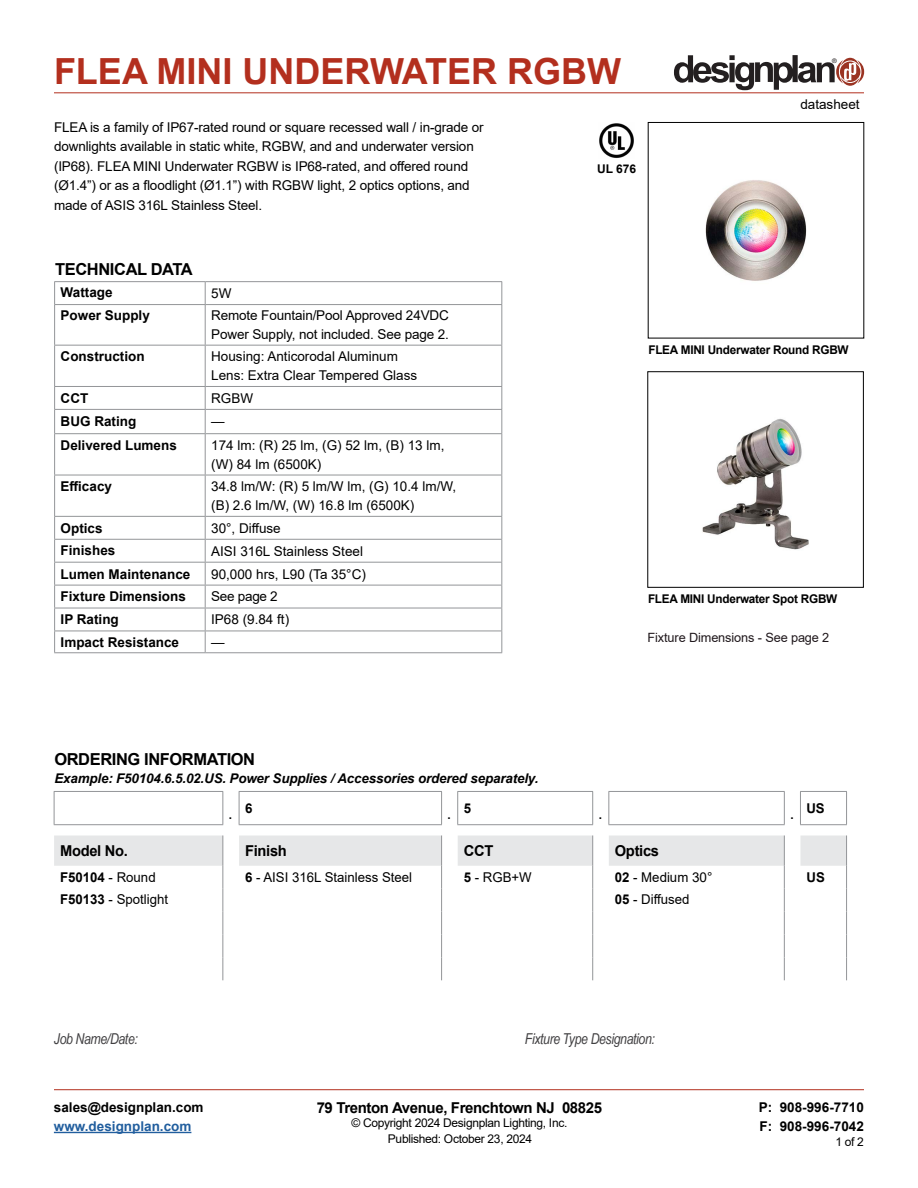
<style>
.page{position:relative;width:918px;height:1188px;background:#fff}
.page>*{position:absolute;margin:0;border:0;box-sizing:border-box;transform-origin:0 0}
.t1{font:700 36px "Arial";color:#b32f1e}
.t2{font:700 16.5px "Arial";letter-spacing:-.025em;color:#000}
.t3{font:700 15px "Arial";letter-spacing:-.025em;color:#000}
.t4{font:italic 15px "Arial Narrow";letter-spacing:-.025em;color:#414042}
.t5{font:13.5px/19.5px "Arial";letter-spacing:-.01em;color:#000}
.t6{font:700 13.5px/19.5px "Arial";color:#000}
.t7{font:700 13.5px "Arial";color:#215e9e}
.t8{font:italic 700 13.35px "Arial";letter-spacing:-.01em;color:#000}
.t9{font:12.75px "Arial";letter-spacing:-.01em;color:#20181c}
.t10{font:12px "Arial";letter-spacing:-.025em;color:#000}
.t11{font:700 12px "Arial";letter-spacing:-.02em;color:#000}
.t12{font:6.3px "Helvetica";color:#231f20}
.s1{font-weight:400}
.s2{font-weight:700}
</style>
<div class="page">
<hr style="left:54px;top:93px;width:810px;height:1px;background:#b32f1e">
<hr style="left:54px;top:1089px;width:810px;height:1px;background:#b32f1e">
<hr style="left:54px;top:1132px;width:137px;height:1px;background:#215e9e">
<svg style="left:674px;top:55px;width:190px;height:35px"></svg>
<hr style="left:54px;top:345px;width:151px;height:1px;background:#939598">
<hr style="left:54px;top:409px;width:151px;height:1px;background:#939598">
<svg style="left:205px;top:387px;width:1px;height:46px"></svg>
<hr style="left:205px;top:345px;width:297px;height:1px;background:#939598">
<hr style="left:205px;top:346px;width:1px;height:40px;background:#939598">
<hr style="left:205px;top:409px;width:297px;height:1px;background:#939598">
<hr style="left:205px;top:434px;width:1px;height:41px;background:#939598">
<hr style="left:205px;top:475px;width:1px;height:41px;background:#939598">
<svg style="left:205px;top:517px;width:1px;height:135px"></svg>
<hr style="left:205px;top:305px;width:1px;height:40px;background:#939598">
<svg style="left:205px;top:282px;width:1px;height:22px"></svg>
<hr style="left:54px;top:305px;width:1px;height:40px;background:#939598">
<hr style="left:501px;top:305px;width:1px;height:40px;background:#939598">
<hr style="left:54px;top:346px;width:1px;height:40px;background:#939598">
<hr style="left:501px;top:346px;width:1px;height:40px;background:#939598">
<hr style="left:54px;top:386px;width:151px;height:1px;background:#939598">
<hr style="left:205px;top:386px;width:297px;height:1px;background:#939598">
<svg style="left:54px;top:387px;width:1px;height:46px"></svg>
<svg style="left:501px;top:387px;width:1px;height:46px"></svg>
<hr style="left:54px;top:433px;width:151px;height:1px;background:#939598">
<hr style="left:54px;top:434px;width:1px;height:41px;background:#939598">
<hr style="left:205px;top:433px;width:297px;height:1px;background:#939598">
<hr style="left:501px;top:434px;width:1px;height:41px;background:#939598">
<hr style="left:54px;top:475px;width:151px;height:1px;background:#939598">
<hr style="left:54px;top:475px;width:1px;height:41px;background:#939598">
<hr style="left:205px;top:475px;width:297px;height:1px;background:#939598">
<hr style="left:501px;top:475px;width:1px;height:41px;background:#939598">
<hr style="left:54px;top:516px;width:151px;height:1px;background:#939598">
<hr style="left:205px;top:516px;width:297px;height:1px;background:#939598">
<hr style="left:54px;top:539px;width:151px;height:1px;background:#939598">
<hr style="left:205px;top:539px;width:297px;height:1px;background:#939598">
<hr style="left:54px;top:562px;width:151px;height:1px;background:#939598">
<hr style="left:205px;top:562px;width:297px;height:1px;background:#939598">
<hr style="left:54px;top:585px;width:151px;height:1px;background:#939598">
<hr style="left:205px;top:585px;width:297px;height:1px;background:#939598">
<hr style="left:54px;top:608px;width:151px;height:1px;background:#939598">
<hr style="left:205px;top:608px;width:297px;height:1px;background:#939598">
<hr style="left:54px;top:631px;width:151px;height:1px;background:#939598">
<svg style="left:54px;top:517px;width:1px;height:135px"></svg>
<hr style="left:205px;top:631px;width:297px;height:1px;background:#939598">
<svg style="left:501px;top:517px;width:1px;height:135px"></svg>
<hr style="left:54px;top:652px;width:151px;height:1px;background:#939598">
<hr style="left:205px;top:652px;width:297px;height:1px;background:#939598">
<hr style="left:54px;top:281px;width:151px;height:1px;background:#939598">
<svg style="left:54px;top:282px;width:1px;height:22px"></svg>
<hr style="left:205px;top:281px;width:297px;height:1px;background:#939598">
<svg style="left:501px;top:282px;width:1px;height:22px"></svg>
<hr style="left:54px;top:304px;width:151px;height:1px;background:#939598">
<hr style="left:205px;top:304px;width:297px;height:1px;background:#939598">
<hr style="left:54px;top:791px;width:169px;height:1px;background:#939598">
<hr style="left:54px;top:792px;width:1px;height:32px;background:#939598">
<hr style="left:222px;top:792px;width:1px;height:32px;background:#939598">
<hr style="left:54px;top:824px;width:169px;height:1px;background:#939598">
<hr style="left:800px;top:791px;width:47px;height:1px;background:#939598">
<hr style="left:800px;top:824px;width:47px;height:1px;background:#939598">
<svg style="left:54px;top:836px;width:793px;height:144px"></svg>
<hr style="left:800px;top:792px;width:1px;height:32px;background:#939598">
<hr style="left:239px;top:791px;width:203px;height:1px;background:#939598">
<hr style="left:239px;top:792px;width:1px;height:32px;background:#939598">
<hr style="left:441px;top:792px;width:1px;height:32px;background:#939598">
<hr style="left:846px;top:792px;width:1px;height:32px;background:#939598">
<hr style="left:239px;top:824px;width:203px;height:1px;background:#939598">
<hr style="left:457px;top:791px;width:136px;height:1px;background:#939598">
<hr style="left:457px;top:792px;width:1px;height:32px;background:#939598">
<hr style="left:592px;top:792px;width:1px;height:32px;background:#939598">
<hr style="left:457px;top:824px;width:136px;height:1px;background:#939598">
<hr style="left:608px;top:791px;width:177px;height:1px;background:#939598">
<hr style="left:608px;top:792px;width:1px;height:32px;background:#939598">
<hr style="left:784px;top:792px;width:1px;height:32px;background:#939598">
<hr style="left:608px;top:824px;width:177px;height:1px;background:#939598">
<img style="left:705px;top:180px;width:102px;height:101px">
<img style="left:702px;top:419px;width:107px;height:131px">
<div style="left:648px;top:372px;width:216px;height:216px;border:1px solid #000"></div>
<img style="left:599px;top:123px;width:35px;height:35px">
<h1 class="t1" style="left:54px;top:46px;width:569px">FLEA MINI UNDERWATER RGBW</h1>
<p class="t12" style="left:832px;top:57px;width:6px">®</p>
<p class="t5" style="left:54px;top:117px;width:431px">FLEA is a family of IP67-rated round or square recessed wall / in-grade or downlights available in static white, RGBW, and and underwater version (IP68). FLEA MINI Underwater RGBW is IP68-rated, and offered round (Ø1.4”) or as a floodlight (Ø1.1”) with RGBW light, 2 optics options, and made of ASIS 316L Stainless Steel.</p>
<p class="t5" style="left:800px;top:95px;width:61px">datasheet</p>
<p class="t11" style="left:597px;top:160px;width:41px">UL 676</p>
<p class="t2" style="left:55px;top:258px;width:139px">TECHNICAL DATA</p>
<p class="t6" style="left:61px;top:283px;width:53px">Wattage</p>
<p class="t5" style="left:211px;top:283px;width:22px">5W</p>
<p class="t6" style="left:61px;top:306px;width:91px">Power Supply</p>
<p class="t5" style="left:211px;top:306px;width:239px;line-height:18.8px">Remote Fountain/Pool Approved 24VDC<br>Power Supply, not included. See page 2.</p>
<p class="t6" style="left:61px;top:347px;width:85px">Construction</p>
<p class="t5" style="left:211px;top:346px;width:208px">Housing: Anticorodal Aluminum<br>Lens: Extra Clear Tempered Glass</p>
<p class="t6" style="left:61px;top:388px;width:29px">CCT</p>
<p class="t5" style="left:211px;top:388px;width:43px">RGBW</p>
<p class="t6" style="left:61px;top:412px;width:77px">BUG Rating</p>
<p class="t5" style="left:211px;top:412px;width:15px">—</p>
<p class="t6" style="left:61px;top:435px;width:118px">Delivered Lumens</p>
<p class="t5" style="left:211px;top:435px;width:235px">174 lm: (R) 25 lm, (G) 52 lm, (B) 13 lm, (W) 84 lm (6500K)</p>
<p class="t6" style="left:61px;top:476px;width:53px">Efficacy</p>
<p class="t5" style="left:211px;top:476px;width:247px">34.8 lm/W: (R) 5 lm/W lm, (G) 10.4 lm/W, (B) 2.6 lm/W, (W) 16.8 lm (6500K)</p>
<p class="t6" style="left:61px;top:518px;width:44px">Optics</p>
<p class="t5" style="left:211px;top:518px;width:71px">30°, Diffuse</p>
<p class="t6" style="left:61px;top:541px;width:56px">Finishes</p>
<p class="t5" style="left:211px;top:541px;width:153px">AISI 316L Stainless Steel</p>
<p class="t6" style="left:61px;top:564px;width:131px">Lumen Maintenance</p>
<p class="t5" style="left:211px;top:564px;width:156px">90,000 hrs, L90 (Ta 35°C)</p>
<p class="t6" style="left:61px;top:587px;width:127px">Fixture Dimensions</p>
<p class="t5" style="left:211px;top:587px;width:68px">See page 2</p>
<p class="t6" style="left:61px;top:610px;width:60px">IP Rating</p>
<p class="t5" style="left:211px;top:610px;width:80px">IP68 (9.84 ft)</p>
<p class="t6" style="left:61px;top:632px;width:120px">Impact Resistance</p>
<p class="t5" style="left:211px;top:632px;width:15px">—</p>
<p class="t2" style="left:54px;top:747px;width:202px">ORDERING INFORMATION</p>
<p class="t8" style="left:54px;top:769px;width:486px">Example: F50104.6.5.02.US. Power Supplies / Accessories ordered separately.</p>
<p class="t11" style="left:229px;top:806px;width:25px">. <sup>6</sup></p>
<p class="t11" style="left:448px;top:806px;width:25px">. <sup>5</sup></p>
<p class="t11" style="left:648px;top:341px;width:202px">FLEA MINI Underwater Round RGBW</p>
<p class="t11" style="left:648px;top:591px;width:191px">FLEA MINI Underwater Spot RGBW</p>
<p class="t9" style="left:648px;top:629px;width:183px">Fixture Dimensions - See page 2</p>
<p class="t11" style="left:599px;top:806px;width:5px">.</p>
<p class="t6" style="left:790px;top:799px;width:36px"><sub>.</sub> US</p>
<p class="t3" style="left:60px;top:840px;width:69px">Model No.</p>
<p class="t3" style="left:245px;top:840px;width:43px">Finish</p>
<p class="t3" style="left:464px;top:840px;width:31px">CCT</p>
<p class="t3" style="left:615px;top:840px;width:46px">Optics</p>
<p class="t6" style="left:60px;top:867px;width:97px">F50104 <span class="s1">- Round</span></p>
<p class="t5" style="left:245px;top:867px;width:169px"><span class="s2">6</span> - AISI 316L Stainless Steel</p>
<p class="t5" style="left:464px;top:867px;width:70px"><span class="s2">5</span> - RGB+W</p>
<p class="t5" style="left:615px;top:867px;width:99px"><span class="s2">02</span> - Medium 30°</p>
<p class="t6" style="left:806px;top:867px;width:20px">US</p>
<p class="t5" style="left:60px;top:890px;width:110px"><span class="s2">F50133</span> - Spotlight</p>
<p class="t5" style="left:615px;top:890px;width:76px"><span class="s2">05</span> - Diffused</p>
<p class="t4" style="left:54px;top:1028px;width:85px">Job Name/Date:</p>
<p class="t4" style="left:525px;top:1029px;width:132px">Fixture Type Designation:</p>
<p class="t6" style="left:54px;top:1097px;width:151px">sales@designplan.com</p>
<p class="t7" style="left:54px;top:1117px;width:139px">www.designplan.com</p>
<p class="t3" style="left:317px;top:1097px;width:287px">79 Trenton Avenue, Frenchtown NJ 08825</p>
<p class="t10" style="left:351px;top:1115px;width:217px">© Copyright 2024 Designplan Lighting, Inc.</p>
<p class="t6" style="left:759px;top:1097px;width:107px">P: 908-996-7710<br>F: 908-996-7042</p>
<p class="t10" style="left:388px;top:1130px;width:146px">Published: October 23, 2024</p>
<p class="t10" style="left:835px;top:1133px;width:30px">1 of 2</p>
</div>
